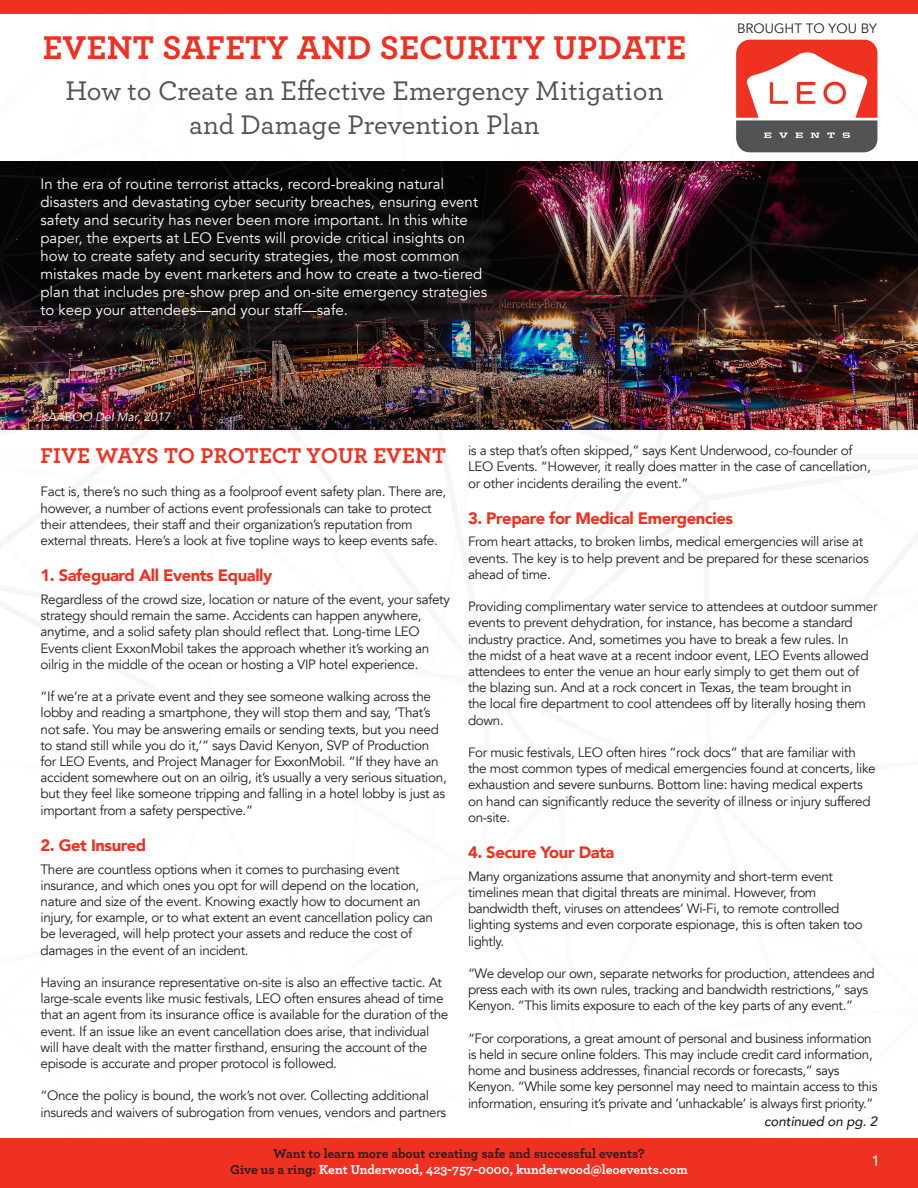
<style>
.page{position:relative;width:918px;height:1188px;background:#fff}
.page>*{position:absolute;margin:0;border:0;box-sizing:border-box;transform-origin:0 0}
.t1{font:700 34.5px "Archer";letter-spacing:.01em;color:#ef3122}
.t2{font:500 28.2px/33.9px "Archer";color:#535254;text-align:center}
.t3{font:700 22.5px "Archer";letter-spacing:.01em;color:#ef3122}
.t4{font:900 16.5px "Avenir";letter-spacing:-.025em;color:#ef3122}
.t5{font:15px/18px "Avenir";color:#fff}
.t6{font:15px "Avenir";color:#fff}
.t7{font:13.5px/16.2px "Avenir";letter-spacing:-.025em;color:#231f20}
.t8{font:700 13.5px/16.5px "Archer";color:#231f20;text-align:center}
.t9{font:italic 500 13.5px "Avenir";letter-spacing:-.01em;color:#231f20}
.t10{font:13.5px "Avenir";color:#231f20}
.t11{font:italic 12px "Avenir";color:#fff}
.s1{color:#fff}
</style>
<div class="page">
<div style="left:0;top:1138px;width:918px;height:50px;background:#ef3122"></div>
<div style="left:0;top:0;width:918px;height:14px;background:#ef3122"></div>
<img style="left:736px;top:40px;width:141px;height:112px">
<img style="left:0;top:161px;width:918px;height:269px">
<div style="left:57px;top:194px;width:461px;height:156px;background:#231f20;opacity:.75"></div>
<p class="t1" style="left:43px;top:20px;width:645px">EVENT SAFETY AND SECURITY UPDATE</p>
<p class="t2" style="left:65px;top:72px;width:600px">How to Create an Effective Emergency Mitigation and Damage Prevention Plan</p>
<p class="t5" style="left:40px;top:175px;width:448px">In the era of routine terrorist attacks, record-breaking natural disasters and devastating cyber security breaches, ensuring event safety and security has never been more important. In this white paper, the experts at LEO Events will provide critical insights on how to create safety and security strategies, the most common mistakes made by event marketers and how to create a two-tiered plan that includes pre-show prep and on-site emergency strategies to keep your attendees—and your staff—safe.</p>
<p class="t11" style="left:40px;top:410px;width:131px">KAABOO Del Mar, 2017</p>
<p class="t10" style="left:737px;top:20px;width:141px">BROUGHT TO YOU BY</p>
<p class="t3" style="left:40px;top:438px;width:407px">FIVE WAYS TO PROTECT YOUR EVENT</p>
<p class="t7" style="left:40px;top:484px;width:407px">Fact is, there’s no such thing as a foolproof event safety plan. There are, however, a number of actions event professionals can take to protect their attendees, their staff and their organization’s reputation from external threats. Here’s a look at five topline ways to keep events safe.</p>
<p class="t4" style="left:40px;top:561px;width:233px">1. Safeguard All Events Equally</p>
<p class="t7" style="left:40px;top:592px;width:411px">Regardless of the crowd size, location or nature of the event, your safety strategy should remain the same. Accidents can happen anywhere, anytime, and a solid safety plan should reflect that. Long-time LEO Events client ExxonMobil takes the approach whether it’s working an oilrig in the middle of the ocean or hosting a VIP hotel experience.</p>
<p class="t7" style="left:40px;top:689px;width:408px">“If we’re at a private event and they see someone walking across the lobby and reading a smartphone, they will stop them and say, ‘That’s not safe. You may be answering emails or sending texts, but you need to stand still while you do it,’” says David Kenyon, SVP of Production for LEO Events, and Project Manager for ExxonMobil. “If they have an accident somewhere out on an oilrig, it’s usually a very serious situation, but they feel like someone tripping and falling in a hotel lobby is just as important from a safety perspective.”</p>
<p class="t4" style="left:40px;top:831px;width:107px">2. Get Insured</p>
<p class="t7" style="left:40px;top:861px;width:394px">There are countless options when it comes to purchasing event insurance, and which ones you opt for will depend on the location, nature and size of the event. Knowing exactly how to document an injury, for example, or to what extent an event cancellation policy can be leveraged, will help protect your assets and reduce the cost of damages in the event of an incident.</p>
<p class="t7" style="left:40px;top:974px;width:409px">Having an insurance representative on-site is also an effective tactic. At large-scale events like music festivals, LEO often ensures ahead of time that an agent from its insurance office is available for the duration of the event. If an issue like an event cancellation does arise, that individual will have dealt with the matter firsthand, ensuring the account of the episode is accurate and proper protocol is followed.</p>
<p class="t7" style="left:40px;top:1088px;width:407px">“Once the policy is bound, the work’s not over. Collecting additional insureds and waivers of subrogation from venues, vendors and partners</p>
<p class="t7" style="left:468px;top:443px;width:404px">is a step that’s often skipped,” says Kent Underwood, co-founder of<br>LEO Events. “However, it really does matter in the case of cancellation, or other incidents derailing the event.”</p>
<p class="t4" style="left:468px;top:504px;width:267px">3. Prepare for Medical Emergencies</p>
<p class="t7" style="left:468px;top:534px;width:402px">From heart attacks, to broken limbs, medical emergencies will arise at events. The key is to help prevent and be prepared for these scenarios ahead of time.</p>
<p class="t7" style="left:468px;top:599px;width:411px">Providing complimentary water service to attendees at outdoor summer events to prevent dehydration, for instance, has become a standard industry practice. And, sometimes you have to break a few rules. In<br>the midst of a heat wave at a recent indoor event, LEO Events allowed attendees to enter the venue an hour early simply to get them out of the blazing sun. And at a rock concert in Texas, the team brought in<br>the local fire department to cool attendees off by literally hosing them down.</p>
<p class="t7" style="left:468px;top:745px;width:409px">For music festivals, LEO often hires “rock docs” that are familiar with the most common types of medical emergencies found at concerts, like exhaustion and severe sunburns. Bottom line: having medical experts on hand can significantly reduce the severity of illness or injury suffered on-site.</p>
<p class="t4" style="left:468px;top:838px;width:148px">4. Secure Your Data</p>
<p class="t7" style="left:468px;top:868px;width:396px">Many organizations assume that anonymity and short-term event timelines mean that digital threats are minimal. However, from bandwidth theft, viruses on attendees’ Wi-Fi, to remote controlled lighting systems and even corporate espionage, this is often taken too lightly.</p>
<p class="t7" style="left:468px;top:965px;width:408px">“We develop our own, separate networks for production, attendees and press each with its own rules, tracking and bandwidth restrictions,” says<br>Kenyon. “This limits exposure to each of the key parts of any event.”</p>
<p class="t7" style="left:468px;top:1030px;width:411px">“For corporations, a great amount of personal and business information is held in secure online folders. This may include credit card information, home and business addresses, financial records or forecasts,” says Kenyon. “While some key personnel may need to maintain access to this information, ensuring it’s private and ‘unhackable’ is always first priority.”</p>
<p class="t9" style="left:764px;top:1114px;width:115px">continued on pg. 2</p>
<p class="t8" style="left:230px;top:1144px;width:459px">Want to learn more about creating safe and successful events?<br>Give us a ring: <span class="s1">Kent Underwood, 423-757-0000, kunderwood@leoevents.com</span></p>
<p class="t6" style="left:872px;top:1149px;width:10px">1</p>
</div>
